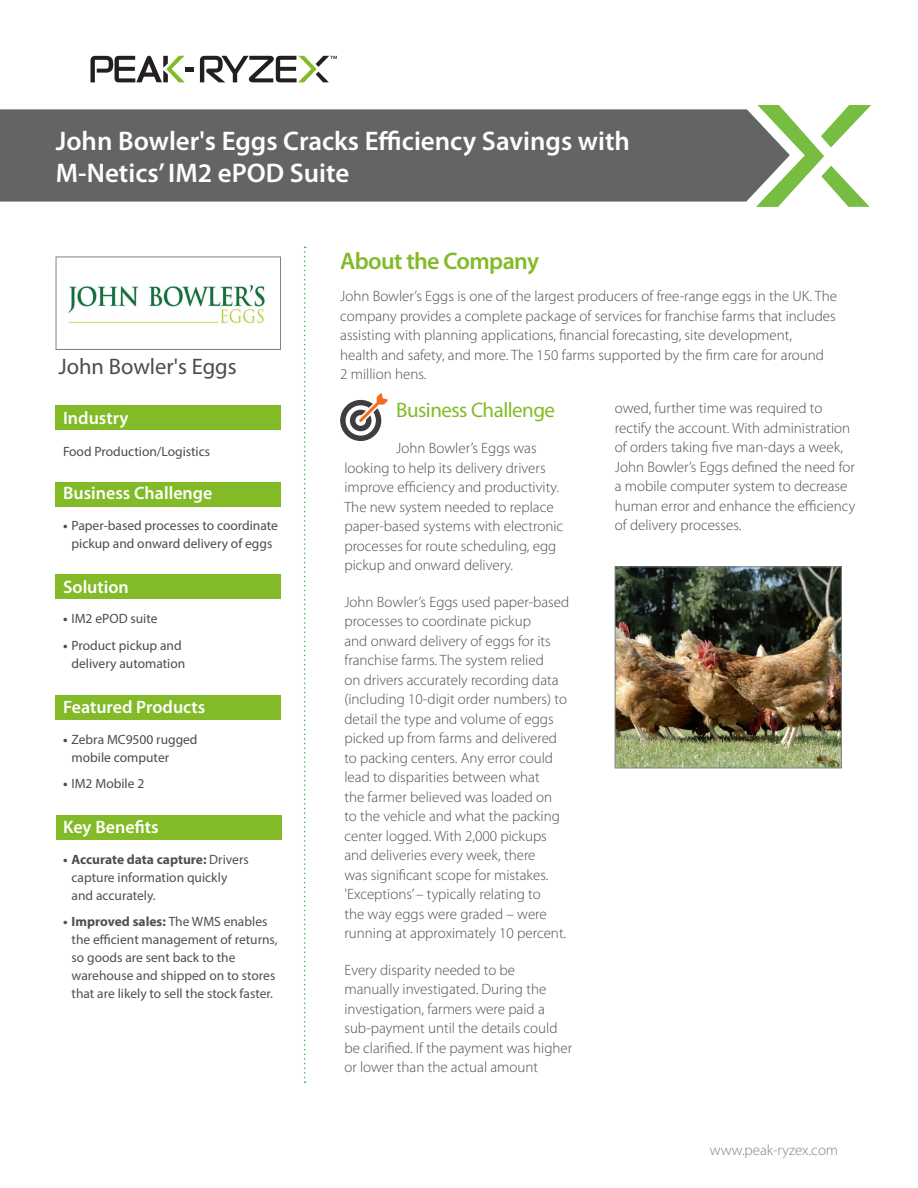
<style>
.page{position:relative;width:918px;height:1188px;background:#fff}
.page>*{position:absolute;margin:0;border:0;box-sizing:border-box;transform-origin:0 0}
.Body_text{font:600 27px/32.4px "Myriad Pro";color:#fff}
.Head_1{font:600 24px "Myriad Pro";letter-spacing:-.025em;color:#82bb27}
.Highlighted_body_cop{font:22.5px "Myriad Pro";color:#4b4c4d}
.Body_text-2{font:21px "Myriad Pro";letter-spacing:-.025em;color:#82bb27}
.LHS_Head{font:600 18px "Myriad Pro";color:#fff}
.Body_text-3{font:300 15px/19.5px "Myriad Pro";color:#4b4c4d}
.Address{font:300 15px "Myriad Pro";color:#808285}
.t1{font:13.5px/18px "Myriad Pro";color:#4d5153}
.Body_text-4{font:13.5px/18px "Myriad Pro";color:#4b4c4d;text-align:center}
.s1{font-weight:700}
.s2{color:#4d5153}
</style>
<div class="page">
<div style="left:56px;top:815px;width:226px;height:24px;background:#82bb27"></div>
<div style="left:0;top:109px;width:756px;height:93px;background:#636466"></div>
<svg style="left:756px;top:105px;width:115px;height:102px"></svg>
<div style="left:55px;top:405px;width:226px;height:25px;background:#82bb27"></div>
<div style="left:55px;top:482px;width:226px;height:24px;background:#82bb27"></div>
<div style="left:55px;top:574px;width:226px;height:25px;background:#82bb27"></div>
<div style="left:55px;top:695px;width:226px;height:25px;background:#82bb27"></div>
<img style="left:617px;top:569px;width:223px;height:197px">
<div style="left:615px;top:567px;width:227px;height:201px;border:1px solid #808285"></div>
<svg style="left:304px;top:247px;width:2px;height:836px"></svg>
<img style="left:68px;top:284px;width:197px;height:39px">
<hr style="left:56px;top:349px;width:224px;height:1px;background:#808285">
<svg style="left:340px;top:393px;width:48px;height:48px"></svg>
<svg style="left:90px;top:56px;width:104px;height:26px"></svg>
<svg style="left:200px;top:56px;width:137px;height:26px"></svg>
<p class="Body_text" style="left:56px;top:124px;width:576px">John Bowler's Eggs Cracks Efficiency Savings with<br>M-Netics’ IM2 ePOD Suite</p>
<p class="Highlighted_body_cop" style="left:58px;top:353px;width:180px">John Bowler's Eggs</p>
<p class="LHS_Head" style="left:63px;top:406px;width:67px">Industry</p>
<p class="Body_text-4" style="left:63px;top:442px;width:149px">Food Production/Logistics</p>
<p class="LHS_Head" style="left:63px;top:481px;width:151px">Business Challenge</p>
<p class="Body_text-4" style="left:63px;top:516px;width:216px"><span class="s1">•</span> Paper-based processes to coordinate pickup and onward delivery of eggs</p>
<p class="LHS_Head" style="left:63px;top:575px;width:67px">Solution</p>
<p class="Body_text-4" style="left:63px;top:610px;width:96px"><span class="s1">•</span> IM2 ePOD suite</p>
<p class="Body_text-4" style="left:63px;top:636px;width:124px;text-align:right"><span class="s1">•</span> Product pickup and delivery automation</p>
<p class="LHS_Head" style="left:63px;top:695px;width:144px">Featured Products</p>
<p class="Body_text-4" style="left:72px;top:730px;width:128px;text-align:left;text-indent:-9px"><span class="s1">•</span> Zebra MC9500 rugged mobile computer</p>
<p class="Body_text-4" style="left:63px;top:774px;width:83px"><span class="s1">•</span> IM2 Mobile 2</p>
<p class="LHS_Head" style="left:63px;top:816px;width:97px">Key Benefits</p>
<p class="t1" style="left:72px;top:850px;width:179px;text-indent:-9px"><span class="s1">• Accurate data capture:</span> Drivers capture information quickly and accurately.</p>
<p class="t1" style="left:72px;top:913px;width:208px;text-indent:-9px"><span class="s1">• Improved sales:</span> The WMS enables the efficient management of returns, so goods are sent back to the warehouse and shipped on to stores that are likely to sell the stock faster.</p>
<p class="Head_1" style="left:340px;top:246px;width:200px">About the Company</p>
<p class="Body_text-3" style="left:340px;top:286px;width:498px"><span class="s2">J</span>ohn Bowler’s Eggs is one of the largest producers of free-range eggs in the UK. The company provides a complete package of services for franchise farms that includes assisting with planning applications, financial forecasting, site development,<br>health and safety, and more. The 150 farms supported by the firm care for around<br>2 million hens.</p>
<p class="Body_text-2" style="left:396px;top:397px;width:160px">Business Challenge</p>
<p class="Body_text-3" style="left:344px;top:438px;width:220px;text-indent:52px">John Bowler’s Eggs was looking to help its delivery drivers improve efficiency and productivity.<br>The new system needed to replace paper-based systems with electronic processes for route scheduling, egg pickup and onward delivery.</p>
<p class="Body_text-3" style="left:344px;top:592px;width:226px">John Bowler’s Eggs used paper-based processes to coordinate pickup<br>and onward delivery of eggs for its franchise farms. The system relied<br>on drivers accurately recording data (including 10-digit order numbers) to detail the type and volume of eggs picked up from farms and delivered to packing centers. Any error could lead to disparities between what<br>the farmer believed was loaded on<br>to the vehicle and what the packing center logged. With 2,000 pickups and deliveries every week, there<br>was significant scope for mistakes. 'Exceptions’ – typically relating to<br>the way eggs were graded – were running at approximately 10 percent.</p>
<p class="Body_text-3" style="left:344px;top:960px;width:229px">Every disparity needed to be manually investigated. During the investigation, farmers were paid a sub-payment until the details could be clarified. If the payment was higher or lower than the actual amount</p>
<p class="Body_text-3" style="left:615px;top:398px;width:242px">owed, further time was required to rectify the account. With administration of orders taking five man-days a week, John Bowler’s Eggs defined the need for a mobile computer system to decrease human error and enhance the efficiency of delivery processes.</p>
<p class="Address" style="left:710px;top:1141px;width:130px">www.peak-ryzex.com</p>
</div>
